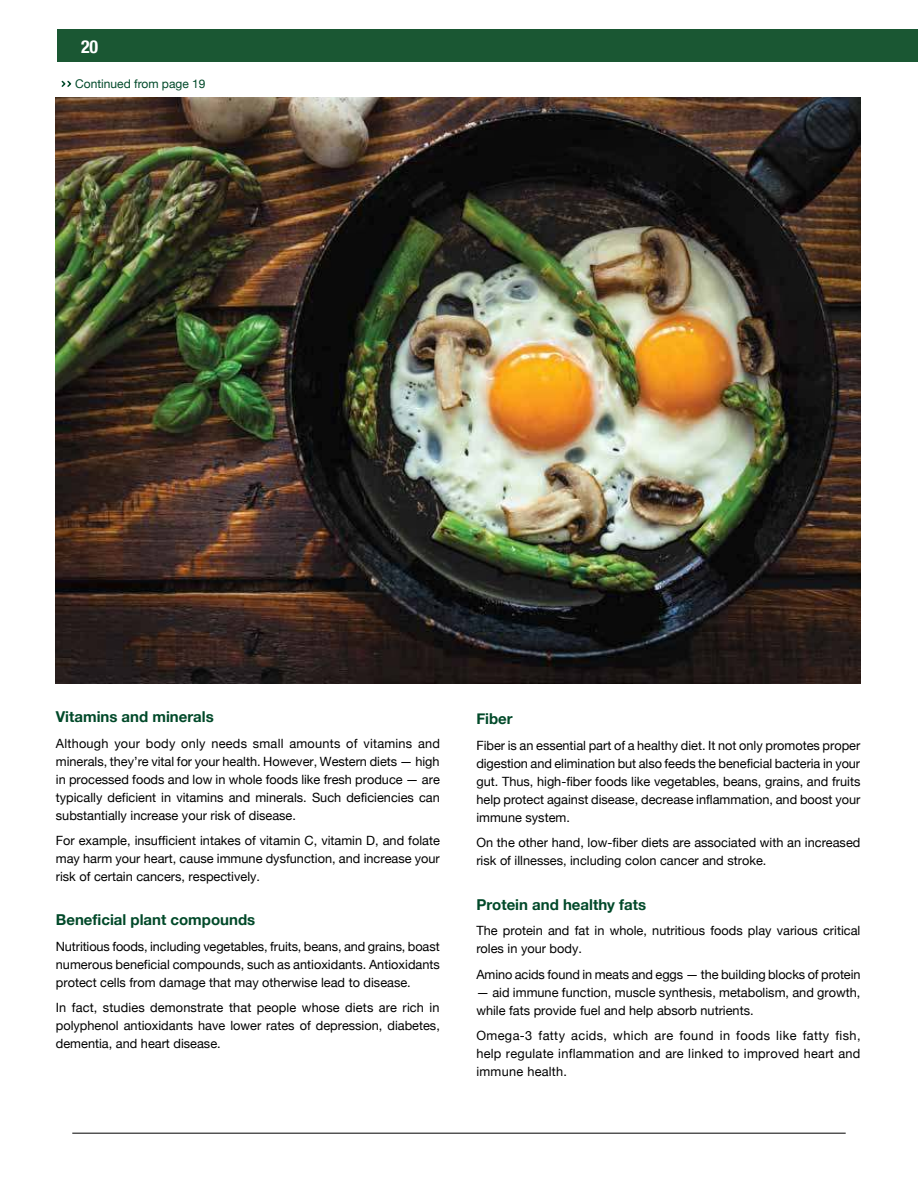
<style>
.page{position:relative;width:918px;height:1188px;background:#fff}
.page>*{position:absolute;margin:0;border:0;box-sizing:border-box;transform-origin:0 0}
.t1{font:700 condensed 18px "Helvetica Neue";color:#fff}
.t2{font:700 15px "Helvetica Neue";color:#014929}
.t3{font:12.75px/18px "Helvetica Neue";color:#000;text-align:justify}
.t4{font:12px "Helvetica Neue";color:#014929}
</style>
<div class="page">
<div style="left:58px;top:29px;width:860px;height:33px;background:#1a5733"></div>
<hr style="left:72px;top:1133px;width:774px;height:1px;background:#000">
<img style="left:56px;top:97px;width:804px;height:586px">
<svg style="left:61px;top:80px;width:11px;height:7px"></svg>
<h1 class="t1" style="left:81px;top:40px;width:19px">20</h1>
<p class="t4" style="left:75px;top:75px;width:132px">Continued from page 19</p>
<p class="t2" style="left:56px;top:711px;width:159px">Vitamins and minerals</p>
<p class="t3" style="left:56px;top:735px;width:386px">Although your body only needs small amounts of vitamins and minerals, they’re vital for your health. However, Western diets — high in processed foods and low in whole foods like fresh produce — are typically deficient in vitamins and minerals. Such deficiencies can substantially increase your risk of disease.</p>
<p class="t3" style="left:56px;top:832px;width:386px">For example, insufficient intakes of vitamin C, vitamin D, and folate may harm your heart, cause immune dysfunction, and increase your risk of certain cancers, respectively.</p>
<p class="t2" style="left:56px;top:914px;width:201px">Beneficial plant compounds</p>
<p class="t3" style="left:56px;top:938px;width:386px">Nutritious foods, including vegetables, fruits, beans, and grains, boast numerous beneficial compounds, such as antioxidants. Antioxidants protect cells from damage that may otherwise lead to disease.</p>
<p class="t3" style="left:56px;top:999px;width:386px">In fact, studies demonstrate that people whose diets are rich in polyphenol antioxidants have lower rates of depression, diabetes, dementia, and heart disease.</p>
<p class="t2" style="left:476px;top:713px;width:38px">Fiber</p>
<p class="t3" style="left:476px;top:737px;width:386px">Fiber is an essential part of a healthy diet. It not only promotes proper digestion and elimination but also feeds the beneficial bacteria in your gut. Thus, high-fiber foods like vegetables, beans, grains, and fruits help protect against disease, decrease inflammation, and boost your immune system.</p>
<p class="t3" style="left:476px;top:835px;width:386px">On the other hand, low-fiber diets are associated with an increased risk of illnesses, including colon cancer and stroke.</p>
<p class="t2" style="left:476px;top:899px;width:171px">Protein and healthy fats</p>
<p class="t3" style="left:476px;top:922px;width:386px">The protein and fat in whole, nutritious foods play various critical roles in your body.</p>
<p class="t3" style="left:476px;top:966px;width:386px">Amino acids found in meats and eggs — the building blocks of protein</p>
<p class="t3" style="left:476px;top:984px;width:386px">— aid immune function, muscle synthesis, metabolism, and growth, while fats provide fuel and help absorb nutrients.</p>
<p class="t3" style="left:476px;top:1027px;width:386px">Omega-3 fatty acids, which are found in foods like fatty fish, help regulate inflammation and are linked to improved heart and immune health.</p>
</div>
